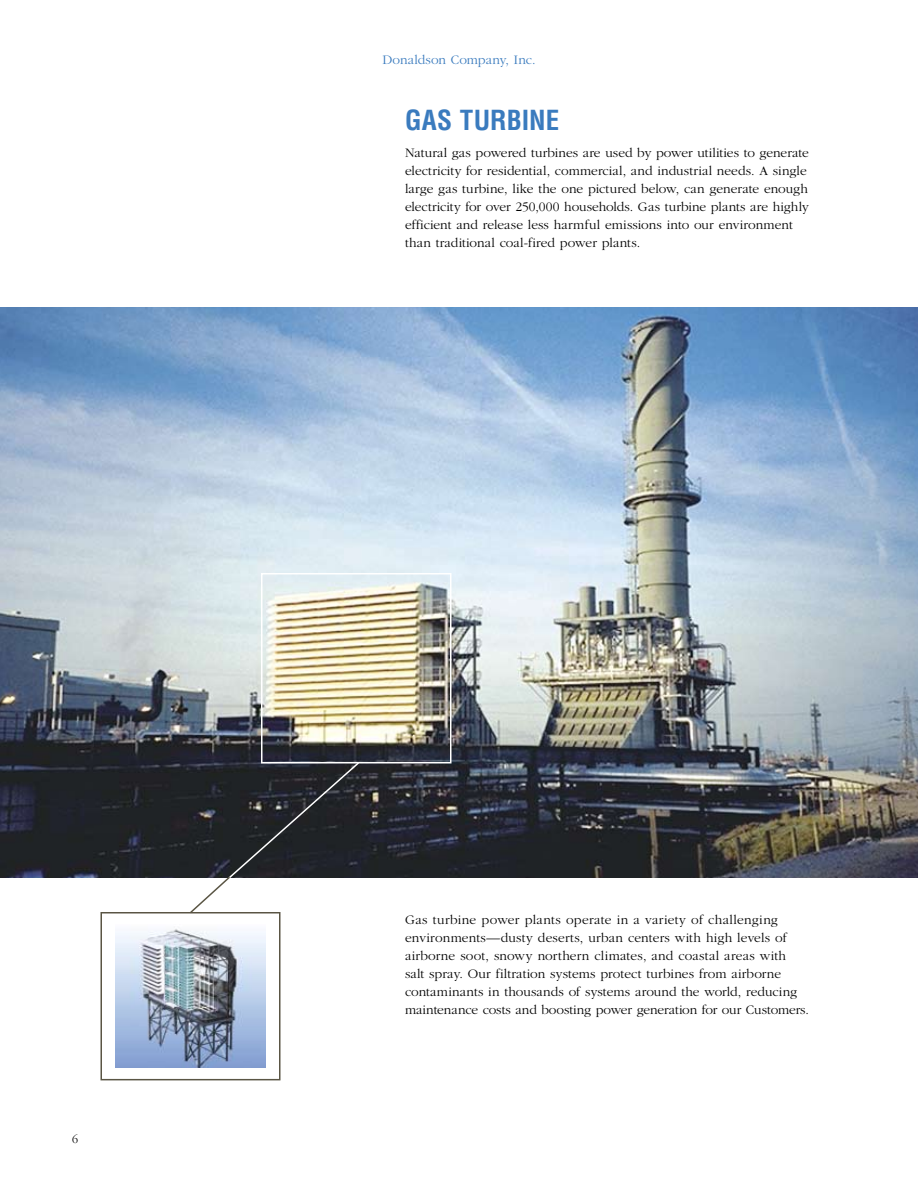
<style>
.page{position:relative;width:918px;height:1188px;background:#fff}
.page>*{position:absolute;margin:0;border:0;box-sizing:border-box;transform-origin:0 0}
.t1{font:700 condensed 27px "Helvetica";color:#3a7bbe}
.t2{font:300 13.5px/18px "Garamond";letter-spacing:.005em;color:#000}
.t3{font:300 13.5px "Garamond";letter-spacing:.005em;color:#3a7bbe}
.t4{font:300 12px "Garamond";color:#000}
</style>
<div class="page">
<img style="left:0;top:308px;width:918px;height:569px">
<div style="left:261px;top:573px;width:191px;height:191px;border:2px solid #fff"></div>
<div style="left:100px;top:912px;width:180px;height:168px;border:2px solid #5a5544"></div>
<img style="left:116px;top:929px;width:150px;height:139px">
<svg style="left:188px;top:761px;width:173px;height:154px"></svg>
<p class="t4" style="left:72px;top:1133px;width:7px">6</p>
<p class="t3" style="left:382px;top:53px;width:155px">Donaldson Company, Inc.</p>
<h1 class="t1" style="left:405px;top:103px;width:156px">GAS TURBINE</h1>
<p class="t2" style="left:405px;top:144px;width:405px">Natural gas powered turbines are used by power utilities to generate electricity for residential, commercial, and industrial needs. A single large gas turbine, like the one pictured below, can generate enough electricity for over 250,000 households. Gas turbine plants are highly efficient and release less harmful emissions into our environment than traditional coal-fired power plants.</p>
<p class="t2" style="left:405px;top:911px;width:406px">Gas turbine power plants operate in a variety of challenging environments—dusty deserts, urban centers with high levels of airborne soot, snowy northern climates, and coastal areas with<br>salt spray. Our filtration systems protect turbines from airborne contaminants in thousands of systems around the world, reducing maintenance costs and boosting power generation for our Customers.</p>
</div>
